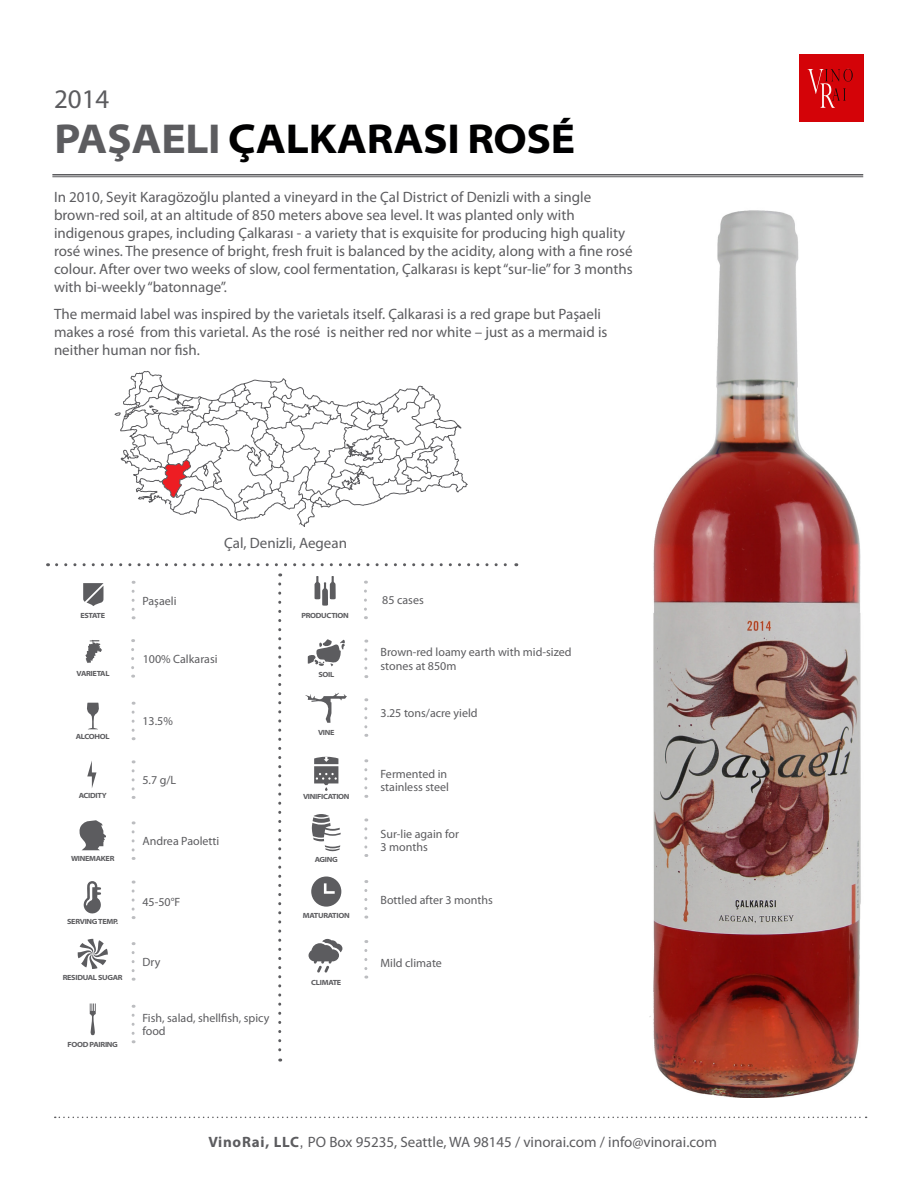
<style>
.page{position:relative;width:918px;height:1188px;background:#fff}
.page>*{position:absolute;margin:0;border:0;box-sizing:border-box;transform-origin:0 0}
.t1{font:700 semi-expanded 42px "Myriad Pro";letter-spacing:-.01em;color:#000001}
.t2{font:27px "Myriad Pro";color:#5c5c5f}
.t3{font:15px/18px "Myriad Pro";color:#5c5c5f}
.t4{font:12px/13.5px "Myriad Pro";color:#5c5c5f}
.t5{font:700 semi-expanded 7.5px "Myriad Pro";letter-spacing:-.04em;color:#5c5c5f}
.s1{color:#5c5c5f}
.s2{font-weight:700}
.s3{font-family:"Gotham"}
</style>
<div class="page">
<div style="left:800px;top:54px;width:64px;height:68px;background:#d40308"></div>
<img style="left:808px;top:69px;width:16px;height:25px">
<img style="left:820px;top:83px;width:15px;height:25px">
<img style="left:825px;top:69px;width:28px;height:13px">
<img style="left:832px;top:88px;width:14px;height:13px">
<svg style="left:83px;top:881px;width:18px;height:33px"></svg>
<hr style="left:52px;top:174px;width:811px;height:2px;background:#5c5c5f">
<hr style="left:52px;top:176px;width:811px;height:1px;background:#5c5c5f">
<svg style="left:55px;top:1117px;width:812px;height:1px"></svg>
<svg style="left:308px;top:639px;width:37px;height:28px"></svg>
<svg style="left:306px;top:693px;width:41px;height:30px"></svg>
<svg style="left:314px;top:757px;width:24px;height:34px"></svg>
<hr style="left:314px;top:814px;width:15px;height:3px;background:#5c5c5f;border-radius:50%">
<svg style="left:312px;top:817px;width:29px;height:34px"></svg>
<svg style="left:309px;top:939px;width:33px;height:34px"></svg>
<div style="left:311px;top:877px;width:30px;height:30px;background:#5c5c5f;border-radius:50%"></div>
<svg style="left:323px;top:883px;width:12px;height:11px"></svg>
<svg style="left:87px;top:703px;width:12px;height:26px"></svg>
<svg style="left:132px;top:712px;width:3px;height:28px"></svg>
<svg style="left:132px;top:591px;width:3px;height:28px"></svg>
<svg style="left:364px;top:650px;width:3px;height:28px"></svg>
<svg style="left:131px;top:650px;width:3px;height:28px"></svg>
<svg style="left:278px;top:584px;width:3px;height:478px"></svg>
<svg style="left:87px;top:761px;width:9px;height:27px"></svg>
<svg style="left:132px;top:771px;width:3px;height:28px"></svg>
<svg style="left:364px;top:709px;width:3px;height:28px"></svg>
<svg style="left:79px;top:820px;width:27px;height:30px"></svg>
<svg style="left:132px;top:832px;width:3px;height:28px"></svg>
<svg style="left:364px;top:770px;width:3px;height:28px"></svg>
<svg style="left:132px;top:891px;width:3px;height:28px"></svg>
<svg style="left:364px;top:829px;width:3px;height:28px"></svg>
<svg style="left:364px;top:950px;width:3px;height:29px"></svg>
<svg style="left:78px;top:939px;width:30px;height:30px"></svg>
<svg style="left:132px;top:953px;width:3px;height:28px"></svg>
<svg style="left:364px;top:890px;width:3px;height:29px"></svg>
<svg style="left:89px;top:1004px;width:7px;height:31px"></svg>
<svg style="left:132px;top:1015px;width:3px;height:28px"></svg>
<svg style="left:83px;top:583px;width:21px;height:23px"></svg>
<svg style="left:314px;top:576px;width:22px;height:30px"></svg>
<svg style="left:364px;top:591px;width:3px;height:28px"></svg>
<svg style="left:85px;top:640px;width:17px;height:23px"></svg>
<svg style="left:57px;top:563px;width:460px;height:3px"></svg>
<svg style="left:115px;top:371px;width:353px;height:156px"></svg>
<img style="left:649px;top:210px;width:212px;height:887px">
<p class="t2" style="left:54px;top:82px;width:57px">2014</p>
<p class="t1" style="left:54px;top:115px;width:522px"><span class="s1">PAŞAELI</span> ÇALKARASI ROSÉ</p>
<p class="t3" style="left:54px;top:188px;width:580px">In 2010, Seyit Karagözoğlu planted a vineyard in the Çal District of Denizli with a single brown-red soil, at an altitude of 850 meters above sea level. It was planted only with indigenous grapes, including Çalkarası - a variety that is exquisite for producing high quality rosé wines. The presence of bright, fresh fruit is balanced by the acidity, along with a fine rosé colour. After over two weeks of slow, cool fermentation, Çalkarası is kept “sur-lie” for 3 months with bi-weekly “batonnage”.</p>
<p class="t3" style="left:54px;top:305px;width:555px">The mermaid label was inspired by the varietals itself. Çalkarasi is a red grape but Paşaeli makes a rosé from this varietal. As the rosé is neither red nor white – just as a mermaid is neither human nor fish.</p>
<p class="t5" style="left:80px;top:612px;width:26px">ESTATE</p>
<p class="t4" style="left:142px;top:594px;width:36px">Paşaeli</p>
<p class="t3" style="left:224px;top:534px;width:124px">Çal, Denizli, Aegean</p>
<p class="t5" style="left:301px;top:611px;width:49px">PRODUCTION</p>
<p class="t4" style="left:143px;top:652px;width:76px">100% Calkarasi</p>
<p class="t5" style="left:77px;top:670px;width:34px">VARIETAL</p>
<p class="t5" style="left:318px;top:670px;width:17px">SOIL</p>
<p class="t4" style="left:142px;top:714px;width:32px">13.5%</p>
<p class="t5" style="left:76px;top:733px;width:35px">ALCOHOL</p>
<p class="t5" style="left:318px;top:728px;width:18px">VINE</p>
<p class="t4" style="left:142px;top:773px;width:35px">5.7 g/L</p>
<p class="t5" style="left:79px;top:791px;width:30px">ACIDITY</p>
<p class="t5" style="left:303px;top:792px;width:48px">VINIFICATION</p>
<p class="t4" style="left:142px;top:834px;width:78px">Andrea Paoletti</p>
<p class="t5" style="left:71px;top:854px;width:45px">WINEMAKER</p>
<p class="t5" style="left:315px;top:856px;width:25px">AGING</p>
<p class="t4" style="left:142px;top:895px;width:39px">45-50°F</p>
<p class="t5" style="left:67px;top:917px;width:53px">SERVING TEMP.</p>
<p class="t5" style="left:303px;top:912px;width:48px">MATURATION</p>
<p class="t4" style="left:142px;top:955px;width:19px">Dry</p>
<p class="t5" style="left:63px;top:974px;width:61px">RESIDUAL SUGAR</p>
<p class="t5" style="left:311px;top:978px;width:31px">CLIMATE</p>
<p class="t4" style="left:142px;top:1011px;width:129px">Fish, salad, shellfish, spicy food</p>
<p class="t5" style="left:68px;top:1040px;width:52px">FOOD PAIRING</p>
<p class="t4" style="left:382px;top:593px;width:43px">85 cases</p>
<p class="t4" style="left:381px;top:645px;width:193px">Brown-red loamy earth with mid-sized stones at 850m</p>
<p class="t4" style="left:381px;top:706px;width:99px">3.25 tons/acre yield</p>
<p class="t4" style="left:381px;top:767px;width:68px">Fermented in</p>
<p class="t4" style="left:381px;top:780px;width:70px">stainless steel</p>
<p class="t4" style="left:381px;top:827px;width:80px">Sur-lie again for</p>
<p class="t4" style="left:381px;top:840px;width:49px">3 months</p>
<p class="t4" style="left:381px;top:893px;width:114px">Bottled after 3 months</p>
<p class="t4" style="left:381px;top:956px;width:63px">Mild climate</p>
<p class="t3" style="left:208px;top:1132px;width:510px"><span class="s2">VinoRai, LLC</span><span class="s3">,</span> PO Box 95235, Seattle, WA 98145 / vinorai.com / info@vinorai.com</p>
</div>
